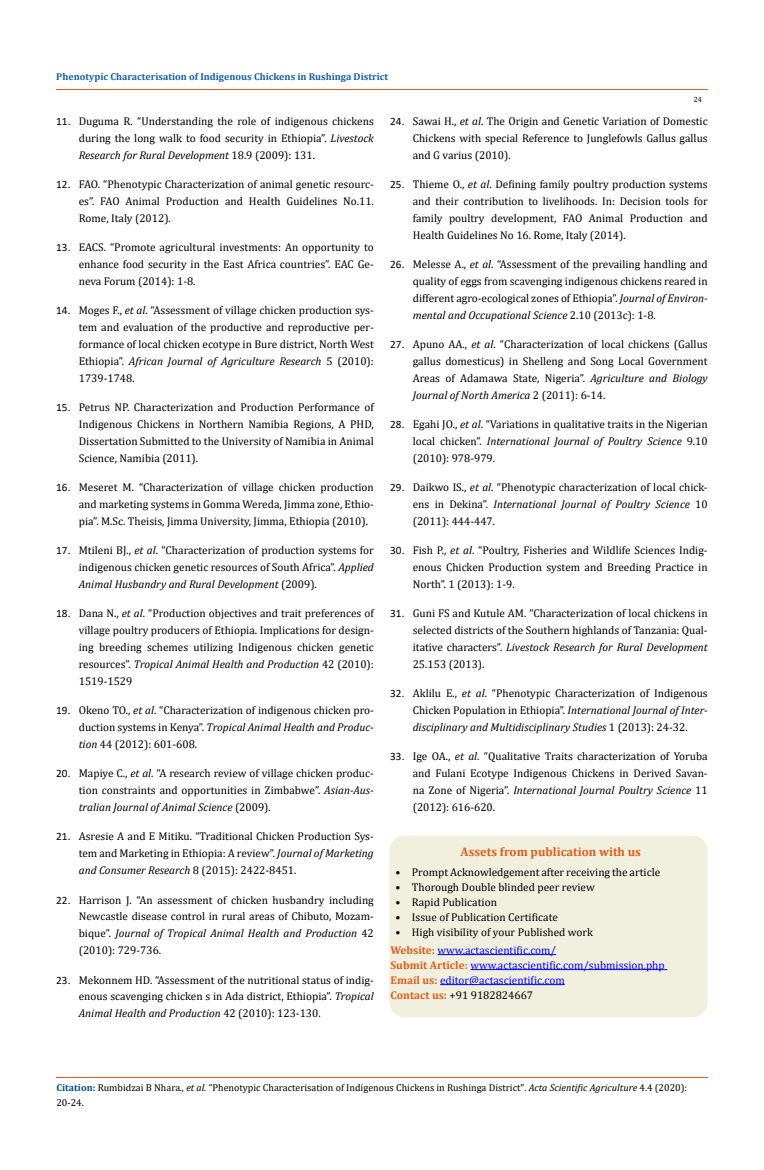
<style>
.page{position:relative;width:764px;height:1170px;background:#fff}
.page>*{position:absolute;margin:0;border:0;box-sizing:border-box;transform-origin:0 0}
.t1{font:700 12.5px "Cambria";color:#e05d1a}
.t2{font:11.25px/16.9px "Cambria";color:#000;text-align:justify}
.t3{font:11.25px/15px "Cambria";color:#00f}
.t4{font:10px/15px "Cambria";color:#000}
.t5{font:700 10px "Cambria";color:#1560a6}
.t6{font:7.5px "Cambria";color:#000}
.s1{font-family:"Calibri"}
.s2{font-style:italic}
.s3{font-weight:700;color:#e05d1a}
.s4{color:#000}
.s5{font-weight:700;color:#035089}
</style>
<div class="page">
<div style="left:390px;top:836px;width:317px;height:181px;background:#f1f0de;border-radius:15px"></div>
<div style="left:389px;top:835px;width:319px;height:182px;border:1px solid #f1f0de;border-radius:15px"></div>
<hr style="left:437px;top:954px;width:119px;height:1px;background:#00f">
<hr style="left:470px;top:969px;width:197px;height:1px;background:#00f">
<hr style="left:440px;top:984px;width:125px;height:1px;background:#00f">
<hr style="left:56px;top:90px;width:652px;height:1px;background:#e05d1a">
<hr style="left:56px;top:1077px;width:652px;height:1px;background:#e05d1a">
<p class="t5" style="left:56px;top:69px;width:333px">Phenotypic Characterisation of Indigenous Chickens in Rushinga District</p>
<p class="t6" style="left:693px;top:95px;width:10px">24</p>
<p class="t2" style="left:79px;top:113px;width:297px;text-indent:-22px"><span class="s1">11.</span> Duguma R. “Understanding the role of indigenous chickens during the long walk to food security in Ethiopia”. <span class="s2">Livestock Research for Rural Development</span> 18.9 (2009): 131.</p>
<p class="t2" style="left:79px;top:176px;width:297px;text-indent:-22px"><span class="s1">12.</span> FAO. “Phenotypic Characterization of animal genetic resourc&shy;es”. FAO Animal Production and Health Guidelines No.11.<br>Rome, Italy (2012).</p>
<p class="t2" style="left:79px;top:239px;width:297px;text-indent:-22px"><span class="s1">13.</span> EACS. “Promote agricultural investments: An opportunity to enhance food security in the East Africa countries”. EAC Ge&shy;neva Forum (2014): 1-8.</p>
<p class="t2" style="left:79px;top:302px;width:297px;text-indent:-22px"><span class="s1">14.</span> Moges F., <span class="s2">et al</span>. “Assessment of village chicken production sys&shy;tem and evaluation of the productive and reproductive per&shy;formance of local chicken ecotype in Bure district, North West Ethiopia”. <span class="s2">African Journal of Agriculture Research</span> 5 (2010):<br>1739-1748.</p>
<p class="t2" style="left:79px;top:399px;width:297px;text-indent:-22px"><span class="s1">15.</span> Petrus NP. Characterization and Production Performance of Indigenous Chickens in Northern Namibia Regions, A PHD, Dissertation Submitted to the University of Namibia in Animal Science, Namibia (2011).</p>
<p class="t2" style="left:79px;top:479px;width:297px;text-indent:-22px"><span class="s1">16.</span> Meseret M. “Characterization of village chicken production and marketing systems in Gomma Wereda, Jimma zone, Ethio&shy;pia”. M.Sc. Theisis, Jimma University, Jimma, Ethiopia (2010).</p>
<p class="t2" style="left:79px;top:542px;width:297px;text-indent:-22px"><span class="s1">17.</span> Mtileni BJ., <span class="s2">et al</span>. “Characterization of production systems for indigenous chicken genetic resources of South Africa”. <span class="s2">Applied Animal Husbandry and Rural Development</span> (2009).</p>
<p class="t2" style="left:79px;top:605px;width:297px;text-indent:-22px"><span class="s1">18.</span> Dana N., <span class="s2">et al</span>. “Production objectives and trait preferences of village poultry producers of Ethiopia. Implications for design&shy;ing breeding schemes utilizing Indigenous chicken genetic resources”. <span class="s2">Tropical Animal Health and Production</span> 42 (2010):<br>1519-1529</p>
<p class="t2" style="left:79px;top:702px;width:297px;text-indent:-22px"><span class="s1">19.</span> Okeno TO., <span class="s2">et al</span>. “Characterization of indigenous chicken pro&shy;duction systems in Kenya”. <span class="s2">Tropical Animal Health and Produc&shy;tion</span> 44 (2012): 601-608.</p>
<p class="t2" style="left:79px;top:765px;width:297px;text-indent:-22px"><span class="s1">20.</span> Mapiye C., <span class="s2">et al</span>. “A research review of village chicken produc&shy;tion constraints and opportunities in Zimbabwe”. <span class="s2">Asian-Aus&shy;tralian Journal of Animal Science</span> (2009).</p>
<p class="t2" style="left:79px;top:828px;width:296px;text-indent:-22px"><span class="s1">21.</span> Asresie A and E Mitiku. “Traditional Chicken Production Sys&shy;tem and Marketing in Ethiopia: A review”. <span class="s2">Journal of Marketing and Consumer Research</span> 8 (2015): 2422-8451.</p>
<p class="t2" style="left:79px;top:891px;width:297px;text-indent:-22px"><span class="s1">22.</span> Harrison J. “An assessment of chicken husbandry including Newcastle disease control in rural areas of Chibuto, Mozam&shy;bique”. <span class="s2">Journal of Tropical Animal Health and Production</span> 42 (2010): 729-736.</p>
<p class="t2" style="left:79px;top:971px;width:297px;text-indent:-22px"><span class="s1">23.</span> Mekonnem HD. “Assessment of the nutritional status of indig&shy;enous scavenging chicken s in Ada district, Ethiopia”. <span class="s2">Tropical Animal Health and Production</span> 42 (2010): 123-130.</p>
<p class="t2" style="left:413px;top:113px;width:296px;text-indent:-22px"><span class="s1">24.</span> Sawai H., <span class="s2">et al</span>. The Origin and Genetic Variation of Domestic Chickens with special Reference to Junglefowls Gallus gallus and G varius (2010).</p>
<p class="t2" style="left:413px;top:176px;width:296px;text-indent:-22px"><span class="s1">25.</span> Thieme O., <span class="s2">et al</span>. Defining family poultry production systems and their contribution to livelihoods. In: Decision tools for family poultry development, FAO Animal Production and Health Guidelines No 16. Rome, Italy (2014).</p>
<p class="t2" style="left:413px;top:256px;width:296px;text-indent:-22px"><span class="s1">26.</span> Melesse A., <span class="s2">et al</span>. “Assessment of the prevailing handling and quality of eggs from scavenging indigenous chickens reared in different agro-ecological zones of Ethiopia”. <span class="s2">Journal of Environ&shy;mental and Occupational Science</span> 2.10 (2013c): 1-8.</p>
<p class="t2" style="left:413px;top:336px;width:296px;text-indent:-22px"><span class="s1">27.</span> Apuno AA., <span class="s2">et al</span>. “Characterization of local chickens (Gallus gallus domesticus) in Shelleng and Song Local Government Areas of Adamawa State, Nigeria”. <span class="s2">Agriculture and Biology Journal of North America</span> 2 (2011): 6-14.</p>
<p class="t2" style="left:413px;top:416px;width:296px;text-indent:-22px"><span class="s1">28.</span> Egahi JO., <span class="s2">et al</span>. “Variations in qualitative traits in the Nigerian local chicken”. <span class="s2">International Journal of Poultry Science</span> 9.10 (2010): 978-979.</p>
<p class="t2" style="left:413px;top:479px;width:296px;text-indent:-22px"><span class="s1">29.</span> Daikwo IS., <span class="s2">et al</span>. “Phenotypic characterization of local chick&shy;ens in Dekina”. <span class="s2">International Journal of Poultry Science</span> 10 (2011): 444-447.</p>
<p class="t2" style="left:413px;top:542px;width:296px;text-indent:-22px"><span class="s1">30.</span> Fish P., <span class="s2">et al</span>. “Poultry, Fisheries and Wildlife Sciences Indig&shy;enous Chicken Production system and Breeding Practice in North”. 1 (2013): 1-9.</p>
<p class="t2" style="left:413px;top:605px;width:296px;text-indent:-22px"><span class="s1">31.</span> Guni FS and Kutule AM. “Characterization of local chickens in selected districts of the Southern highlands of Tanzania: Qual&shy;itative characters”. <span class="s2">Livestock Research for Rural Development </span>25.153 (2013).</p>
<p class="t2" style="left:413px;top:685px;width:296px;text-indent:-22px"><span class="s1">32.</span> Aklilu E., <span class="s2">et al</span>. “Phenotypic Characterization of Indigenous Chicken Population in Ethiopia”. <span class="s2">International Journal of Inter&shy;disciplinary and Multidisciplinary Studies</span> 1 (2013): 24-32.</p>
<p class="t2" style="left:413px;top:748px;width:296px;text-indent:-22px"><span class="s1">33.</span> Ige OA., <span class="s2">et al</span>. “Qualitative Traits characterization of Yoruba and Fulani Ecotype Indigenous Chickens in Derived Savan&shy;na Zone of Nigeria”. <span class="s2">International Journal Poultry Science</span> 11 (2012): 616-620.</p>
<p class="t1" style="left:460px;top:843px;width:182px">Assets from publication with us</p>
<p class="t2" style="left:396px;top:864px;width:266px">• Prompt Acknowledgement after receiving the article</p>
<p class="t2" style="left:396px;top:879px;width:201px">• Thorough Double blinded peer review</p>
<p class="t2" style="left:396px;top:894px;width:103px">• Rapid Publication</p>
<p class="t2" style="left:396px;top:909px;width:164px">• Issue of Publication Certificate</p>
<p class="t2" style="left:396px;top:924px;width:199px">• High visibility of your Published work</p>
<p class="t3" style="left:390px;top:943px;width:276px"><span class="s3">Website:</span> www.actascientific.com/<br><span class="s3">Submit Article:</span> www.actascientific.com/submission.php <span class="s3">Email us:</span> editor@actascientific.com<br><span class="s3">Contact us:</span> <span class="s4">+91 9182824667</span></p>
<p class="t4" style="left:56px;top:1080px;width:632px"><span class="s5">Citation:</span> Rumbidzai B Nhara<span class="s2">., et al.</span> “Phenotypic Characterisation of Indigenous Chickens in Rushinga District". <span class="s2">Acta Scientific Agriculture</span> 4.4 (2020):<br>20-24.</p>
</div>
